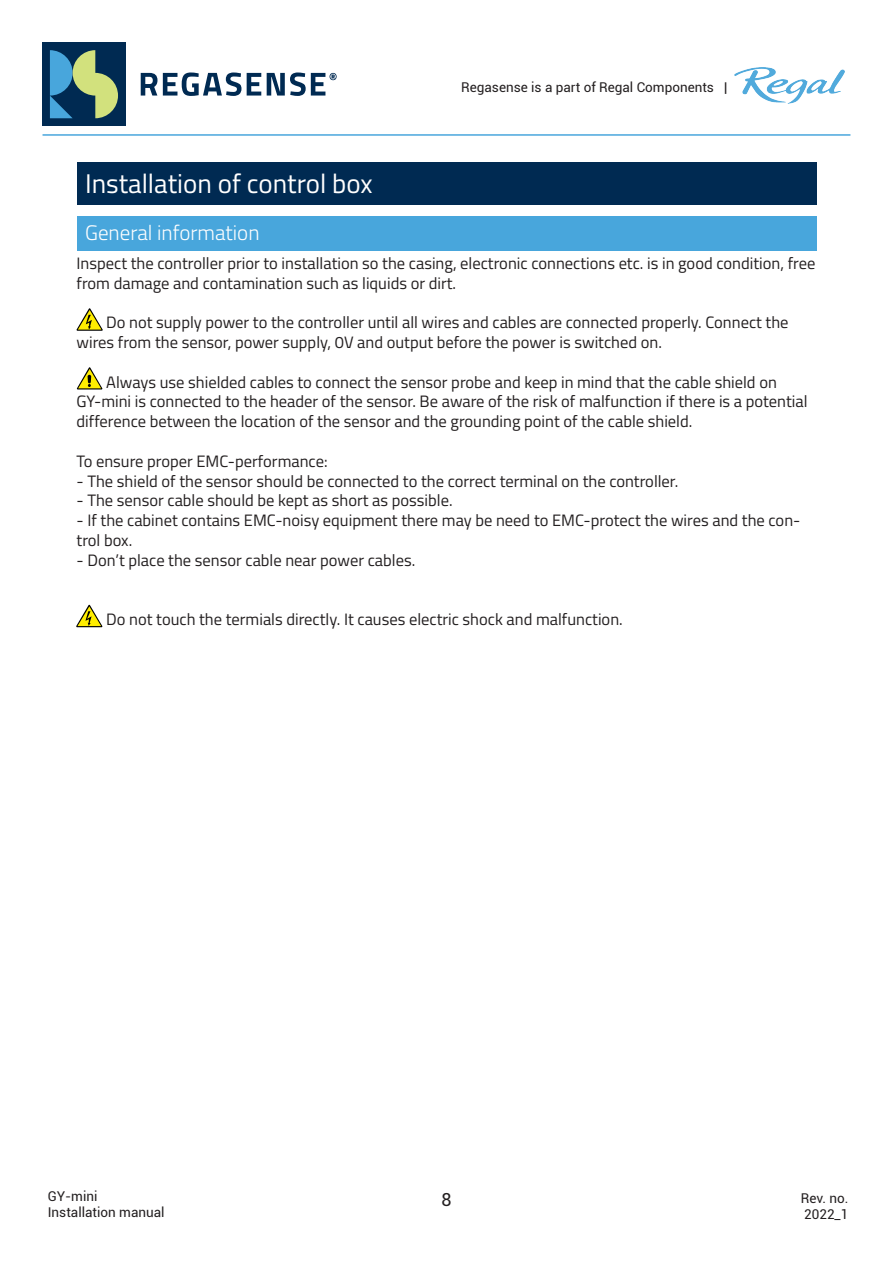
<style>
.page{position:relative;width:893px;height:1263px;background:#fff}
.page>*{position:absolute;margin:0;border:0;box-sizing:border-box;transform-origin:0 0}
.Regal_Main_title{font:27px "Titillium Web";color:#fff}
.Regal_Subheading{font:300 21px "Titillium Web";color:#fff}
.t1{font:18px "Roboto";color:#231f20}
.Regal_Body_text{font:16.5px/19.8px "Titillium Web";color:#231f20}
.t2{font:13.5px/16.2px "Roboto";color:#231f20}
</style>
<div class="page">
<img style="left:735px;top:68px;width:110px;height:36px">
<div style="left:42px;top:43px;width:84px;height:83px;background:#002a52"></div>
<svg style="left:50px;top:50px;width:68px;height:68px"></svg>
<svg style="left:141px;top:73px;width:16px;height:23px"></svg>
<svg style="left:163px;top:72px;width:78px;height:24px"></svg>
<svg style="left:247px;top:73px;width:14px;height:23px"></svg>
<svg style="left:267px;top:72px;width:70px;height:24px"></svg>
<hr style="left:43px;top:134px;width:807px;height:2px;background:#48a6dc">
<div style="left:77px;top:162px;width:739px;height:43px;background:#002a52"></div>
<div style="left:77px;top:216px;width:739px;height:34px;background:#48a6dc"></div>
<svg style="left:76px;top:605px;width:27px;height:22px"></svg>
<svg style="left:77px;top:367px;width:26px;height:22px"></svg>
<svg style="left:76px;top:308px;width:27px;height:23px"></svg>
<p class="t2" style="left:461px;top:79px;width:268px">Regasense is a part of Regal Components |</p>
<p class="Regal_Main_title" style="left:85px;top:163px;width:289px">Installation of control box</p>
<p class="Regal_Subheading" style="left:85px;top:217px;width:176px">General information</p>
<p class="Regal_Body_text" style="left:77px;top:252px;width:740px">Inspect the controller prior to installation so the casing, electronic connections etc. is in good condition, free from damage and contamination such as liquids or dirt.</p>
<p class="Regal_Body_text" style="left:77px;top:312px;width:714px;text-indent:30px">Do not supply power to the controller until all wires and cables are connected properly. Connect the wires from the sensor, power supply, 0V and output before the power is switched on.</p>
<p class="Regal_Body_text" style="left:77px;top:371px;width:732px;text-indent:30px">Always use shielded cables to connect the sensor probe and keep in mind that the cable shield on<br>GY-mini is connected to the header of the sensor. Be aware of the risk of malfunction if there is a potential difference between the location of the sensor and the grounding point of the cable shield.</p>
<p class="Regal_Body_text" style="left:77px;top:450px;width:253px">To ensure proper EMC-performance:</p>
<p class="Regal_Body_text" style="left:77px;top:470px;width:603px">- The shield of the sensor should be connected to the correct terminal on the controller.</p>
<p class="Regal_Body_text" style="left:77px;top:490px;width:378px">- The sensor cable should be kept as short as possible.</p>
<p class="Regal_Body_text" style="left:77px;top:510px;width:725px">- If the cabinet contains EMC-noisy equipment there may be need to EMC-protect the wires and the con&shy;trol box.</p>
<p class="Regal_Body_text" style="left:77px;top:549px;width:340px">- Don’t place the sensor cable near power cables.</p>
<p class="Regal_Body_text" style="left:106px;top:609px;width:518px">Do not touch the termials directly. It causes electric shock and malfunction.</p>
<p class="t2" style="left:48px;top:1187px;width:118px">GY-mini<br>Installation manual</p>
<p class="t1" style="left:441px;top:1187px;width:12px">8</p>
<p class="t2" style="left:801px;top:1189px;width:49px">Rev. no.<br>2022_1</p>
</div>
